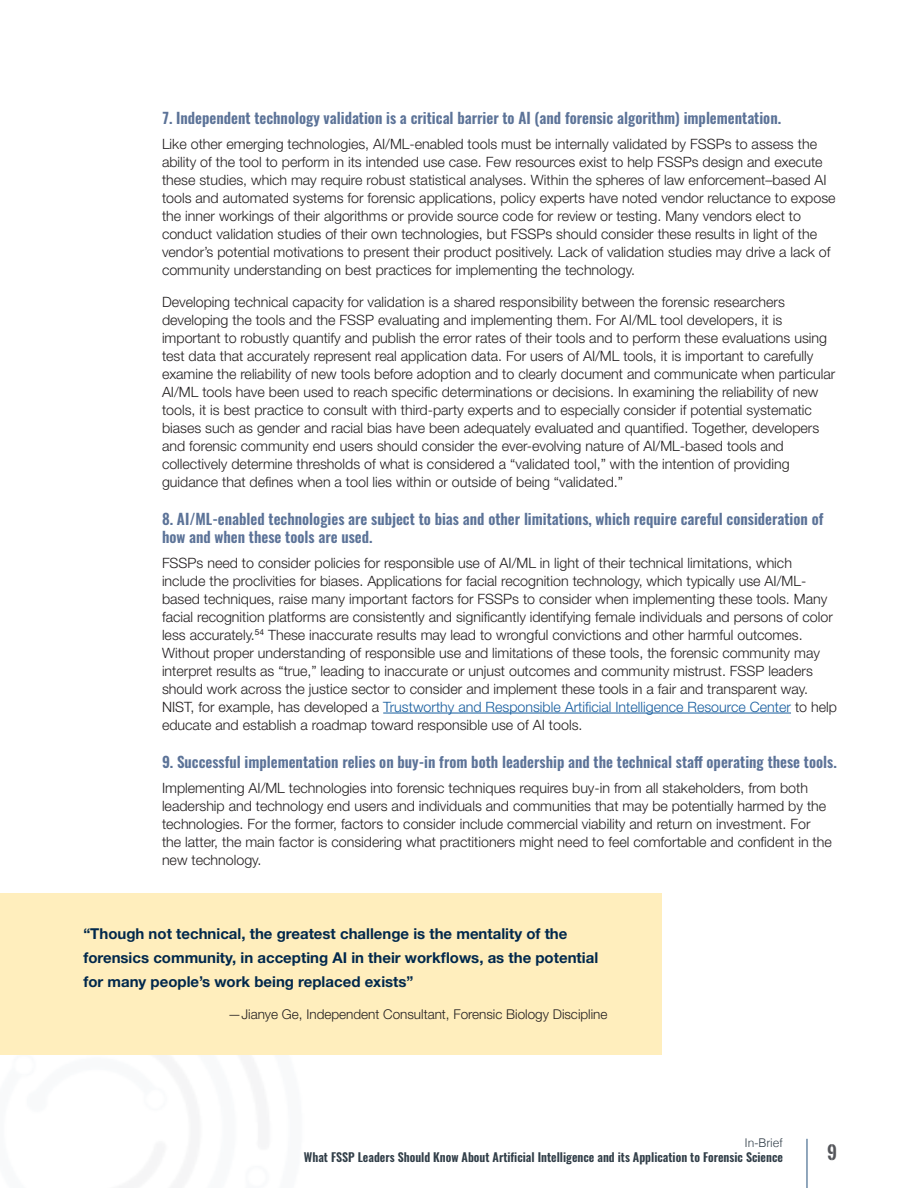
<style>
.page{position:relative;width:918px;height:1188px;background:#fff}
.page>*{position:absolute;margin:0;border:0;box-sizing:border-box;transform-origin:0 0}
.t1{font:700 18px "Shxvbs Oswald Stencil";color:#54555a}
.t2{font:600 15px/18px "Lbrpvh Oswald";color:#5c7398}
.t3{font:700 15px/24px "Kxqpsq Helvetica Neue LT Std";color:#00284c}
.t4{font:600 15px "Cmymwv Oswald";color:#5c7398}
.t5{font:300 14.25px/18px "Lpqnqp Helvetica Neue LT Std";color:#231f20}
.t6{font:300 13.5px "Lpqnqp Helvetica Neue LT Std";color:#231f20}
.t7{font:600 12px "Ttvwnv Oswald";color:#313e48}
.t8{font:300 12px "Fmpmnx Helvetica";color:#313e48}
.s1{color:#175d9e}
</style>
<div class="page">
<hr style="left:806px;top:1139px;width:2px;height:49px;background:#6d8aa7">
<hr style="left:383px;top:713px;width:408px;height:1px;background:#175d9e">
<div style="left:0;top:893px;width:662px;height:161px;background:#ffeebd"></div>
<h3 class="t2" style="left:162px;top:110px;width:621px">7. Independent technology validation is a critical barrier to AI (and forensic algorithm) implementation.</h3>
<p class="t5" style="left:162px;top:135px;width:675px">Like other emerging technologies, AI/ML-enabled tools must be internally validated by FSSPs to assess the ability of the tool to perform in its intended use case. Few resources exist to help FSSPs design and execute these studies, which may require robust statistical analyses. Within the spheres of law enforcement–based AI tools and automated systems for forensic applications, policy experts have noted vendor reluctance to expose the inner workings of their algorithms or provide source code for review or testing. Many vendors elect to conduct validation studies of their own technologies, but FSSPs should consider these results in light of the vendor’s potential motivations to present their product positively. Lack of validation studies may drive a lack of community understanding on best practices for implementing the technology.</p>
<p class="t5" style="left:162px;top:292px;width:675px">Developing technical capacity for validation is a shared responsibility between the forensic researchers developing the tools and the FSSP evaluating and implementing them. For AI/ML tool developers, it is important to robustly quantify and publish the error rates of their tools and to perform these evaluations using test data that accurately represent real application data. For users of AI/ML tools, it is important to carefully examine the reliability of new tools before adoption and to clearly document and communicate when particular AI/ML tools have been used to reach specific determinations or decisions. In examining the reliability of new tools, it is best practice to consult with third-party experts and to especially consider if potential systematic biases such as gender and racial bias have been adequately evaluated and quantified. Together, developers and forensic community end users should consider the ever-evolving nature of AI/ML-based tools and collectively determine thresholds of what is considered a “validated tool,” with the intention of providing guidance that defines when a tool lies within or outside of being “validated.”</p>
<h3 class="t2" style="left:162px;top:510px;width:663px">8. AI/ML-enabled technologies are subject to bias and other limitations, which require careful consideration of how and when these tools are used.</h3>
<p class="t5" style="left:162px;top:553px;width:676px">FSSPs need to consider policies for responsible use of AI/ML in light of their technical limitations, which include the proclivities for biases. Applications for facial recognition technology, which typically use AI/ML&shy;based techniques, raise many important factors for FSSPs to consider when implementing these tools. Many facial recognition platforms are consistently and significantly identifying female individuals and persons of color less accurately.<sup>54</sup> These inaccurate results may lead to wrongful convictions and other harmful outcomes.<br>Without proper understanding of responsible use and limitations of these tools, the forensic community may interpret results as “true,” leading to inaccurate or unjust outcomes and community mistrust. FSSP leaders should work across the justice sector to consider and implement these tools in a fair and transparent way.<br>NIST, for example, has developed a <span class="s1">Trustworthy and Responsible Artificial Intelligence Resource Center</span> to help educate and establish a roadmap toward responsible use of AI tools.</p>
<h3 class="t4" style="left:162px;top:751px;width:676px">9. Successful implementation relies on buy-in from both leadership and the technical staff operating these tools.</h3>
<p class="t5" style="left:162px;top:778px;width:671px">Implementing AI/ML technologies into forensic techniques requires buy-in from all stakeholders, from both leadership and technology end users and individuals and communities that may be potentially harmed by the technologies. For the former, factors to consider include commercial viability and return on investment. For the latter, the main factor is considering what practitioners might need to feel comfortable and confident in the new technology.</p>
<p class="t3" style="left:83px;top:922px;width:516px">“Though not technical, the greatest challenge is the mentality of the forensics community, in accepting AI in their workflows, as the potential for many people’s work being replaced exists”</p>
<p class="t6" style="left:228px;top:1006px;width:381px">—Jianye Ge, Independent Consultant, Forensic Biology Discipline</p>
<p class="t8" style="left:745px;top:1133px;width:40px">In-Brief</p>
<p class="t7" style="left:304px;top:1149px;width:481px">What FSSP Leaders Should Know About Artificial Intelligence and its Application to Forensic Science</p>
<p class="t1" style="left:827px;top:1139px;width:11px">9</p>
</div>
